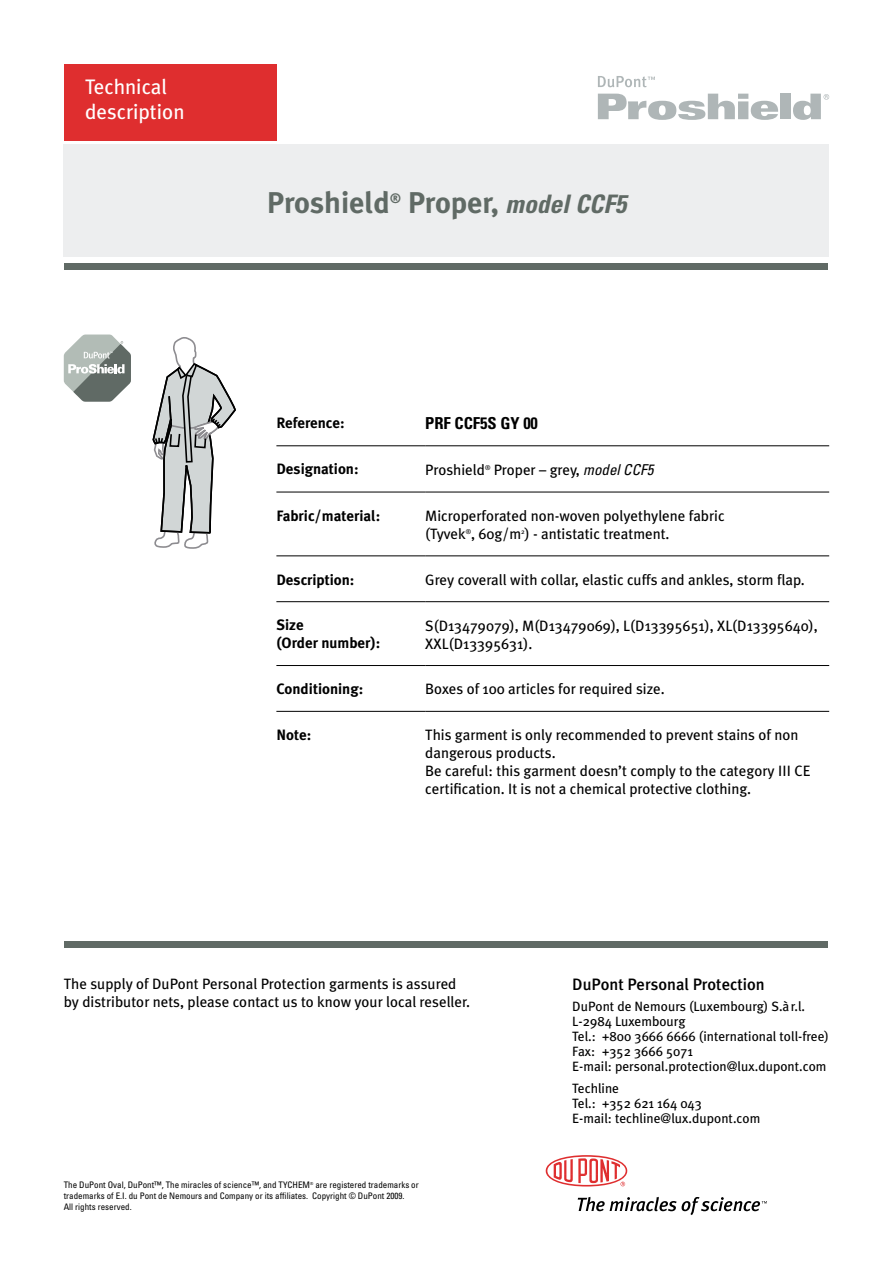
<style>
.page{position:relative;width:893px;height:1263px;background:#fff}
.page>*{position:absolute;margin:0;border:0;box-sizing:border-box;transform-origin:0 0}
.t1{font:700 30px "Meta Plus";color:#606a65}
.t2{font:italic 700 condensed 25.5px "Univers";color:#606a65}
.t3{font:21px/25.2px "Meta Plus";color:#fff}
.t4{font:500 16.5px "Meta Plus";color:#000}
.t5{font:700 condensed 16.5px "Univers";color:#000}
.t6{font:15px/18px "Meta Plus";color:#000}
.t7{font:700 15px/18px "Meta Plus";color:#000}
.t8{font:13.5px/15px "Meta Plus";color:#000}
.t9{font:700 13.5px "Meta Plus";color:#606a65}
.t10{font:condensed 9px/10.8px "Univers";color:#000}
.t11{font:6.75px "Meta Plus";color:#000}
.s1{font-family:"Meta Plus";font-style:normal;font-stretch:normal;font-size:30px}
.s2{font-family:"Univers";font-style:italic;font-stretch:condensed}
</style>
<div class="page">
<svg style="left:153px;top:337px;width:83px;height:211px"></svg>
<svg style="left:546px;top:1155px;width:81px;height:31px"></svg>
<svg style="left:578px;top:1197px;width:189px;height:18px"></svg>
<svg style="left:598px;top:76px;width:57px;height:11px"></svg>
<svg style="left:598px;top:94px;width:180px;height:26px"></svg>
<div style="left:780px;top:94px;width:11px;height:25px;background:#afb6b7"></div>
<svg style="left:793px;top:94px;width:36px;height:26px"></svg>
<div style="left:65px;top:263px;width:763px;height:7px;background:#606a65"></div>
<svg style="left:64px;top:334px;width:67px;height:68px"></svg>
<div style="left:65px;top:941px;width:763px;height:7px;background:#606a65"></div>
<div style="left:64px;top:64px;width:212px;height:76px;background:#df2e2f"></div>
<div style="left:64px;top:145px;width:765px;height:112px;background:#edeeef"></div>
<hr style="left:276px;top:445px;width:149px;height:1px;background:#000">
<hr style="left:425px;top:445px;width:404px;height:1px;background:#000">
<hr style="left:276px;top:492px;width:149px;height:1px;background:#000">
<hr style="left:425px;top:492px;width:404px;height:1px;background:#000">
<hr style="left:276px;top:555px;width:149px;height:1px;background:#000">
<hr style="left:425px;top:555px;width:404px;height:1px;background:#000">
<hr style="left:276px;top:601px;width:149px;height:1px;background:#000">
<hr style="left:425px;top:601px;width:404px;height:1px;background:#000">
<hr style="left:276px;top:665px;width:149px;height:1px;background:#000">
<hr style="left:425px;top:665px;width:404px;height:1px;background:#000">
<hr style="left:276px;top:711px;width:149px;height:1px;background:#000">
<hr style="left:425px;top:711px;width:404px;height:1px;background:#000">
<h3 class="t3" style="left:85px;top:74px;width:101px">Technical description</h3>
<h1 class="t1" style="left:267px;top:185px;width:125px">Proshield</h1>
<p class="t9" style="left:390px;top:190px;width:12px">®</p>
<h2 class="t2" style="left:408px;top:188px;width:220px"><span class="s1">Proper,</span> model CCF5</h2>
<p class="t7" style="left:276px;top:413px;width:70px">Reference:</p>
<p class="t5" style="left:425px;top:413px;width:114px">PRF CCF5S GY 00</p>
<p class="t7" style="left:276px;top:460px;width:84px">Designation:</p>
<p class="t6" style="left:425px;top:461px;width:61px">Proshield</p>
<p class="t11" style="left:485px;top:464px;width:7px">®</p>
<p class="t6" style="left:494px;top:461px;width:161px">Proper – grey, <span class="s2">model CCF5</span></p>
<p class="t7" style="left:276px;top:506px;width:105px">Fabric/material:</p>
<p class="t6" style="left:425px;top:506px;width:301px">Microperforated non-woven polyethylene fabric (Tyvek , 60g/m ) - antistatic treatment.</p>
<p class="t11" style="left:466px;top:528px;width:7px">®</p>
<p class="t11" style="left:521px;top:528px;width:5px">2</p>
<p class="t7" style="left:276px;top:570px;width:80px">Description:</p>
<p class="t6" style="left:425px;top:570px;width:381px">Grey coverall with collar, elastic cuffs and ankles, storm flap.</p>
<p class="t7" style="left:276px;top:616px;width:105px">Size<br>(Order number):</p>
<p class="t6" style="left:425px;top:616px;width:394px">S(D13479079), M(D13479069), L(D13395651), XL(D13395640),<br>XXL(D13395631).</p>
<p class="t7" style="left:276px;top:680px;width:88px">Conditioning:</p>
<p class="t6" style="left:425px;top:680px;width:241px">Boxes of 100 articles for required size.</p>
<p class="t7" style="left:276px;top:726px;width:36px">Note:</p>
<p class="t6" style="left:425px;top:726px;width:387px">This garment is only recommended to prevent stains of non dangerous products.<br>Be careful: this garment doesn’t comply to the category III CE certification. It is not a chemical protective clothing.</p>
<p class="t6" style="left:64px;top:974px;width:408px">The supply of DuPont Personal Protection garments is assured by distributor nets, please contact us to know your local reseller.</p>
<p class="t4" style="left:572px;top:974px;width:194px">DuPont Personal Protection</p>
<p class="t8" style="left:572px;top:999px;width:258px">DuPont de Nemours (Luxembourg) S.àr.l.<br>L-2984 Luxembourg<br>Tel.: +800 3666 6666 (international toll-free)<br>Fax: +352 3666 5071<br>E-mail: personal.protection@lux.dupont.com</p>
<p class="t8" style="left:572px;top:1080px;width:190px">Techline<br>Tel.: +352 621 164 043<br>E-mail: techline@lux.dupont.com</p>
<p class="t10" style="left:64px;top:1179px;width:357px">The DuPont Oval, DuPont™, The miracles of science™, and TYCHEM<sup>®</sup> are registered trademarks or trademarks of E.I. du Pont de Nemours and Company or its affiliates. Copyright © DuPont 2009.<br>All rights reserved.</p>
</div>
